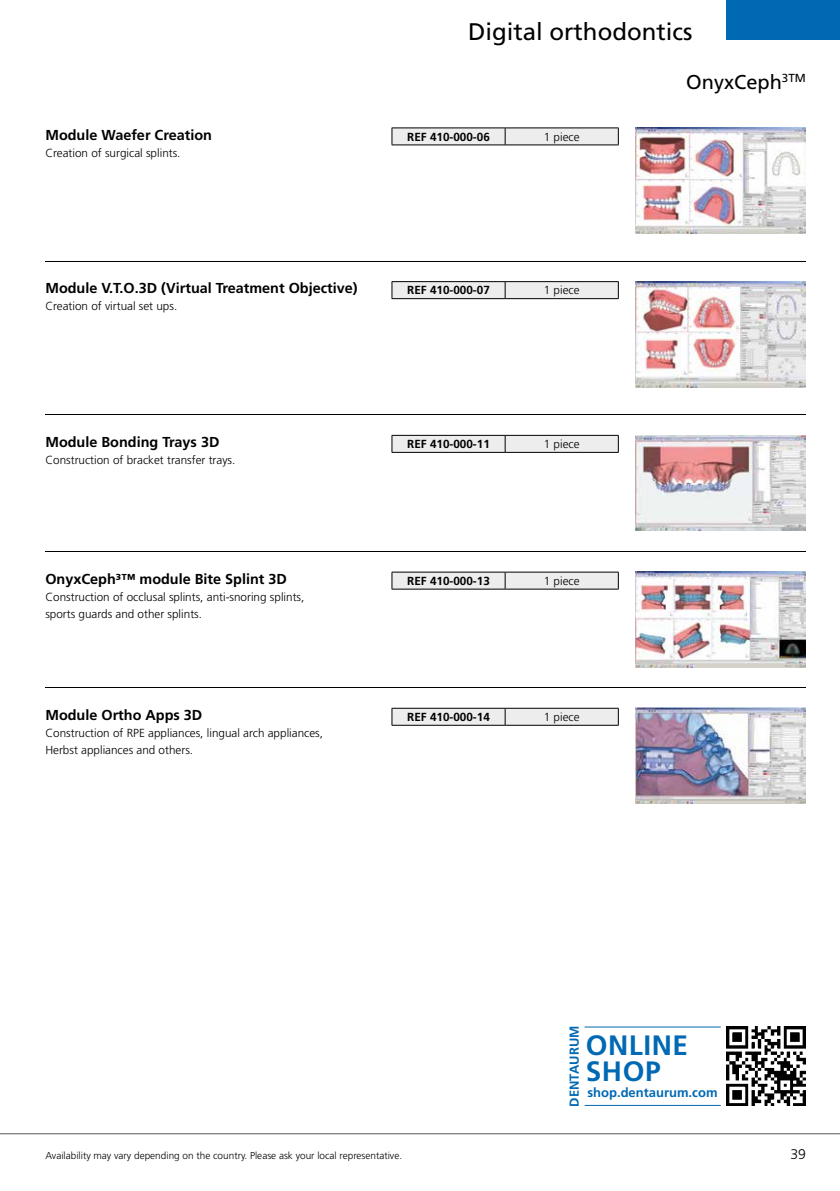
<style>
.page{position:relative;width:840px;height:1191px;background:#fff}
.page>*{position:absolute;margin:0;border:0;box-sizing:border-box;transform-origin:0 0}
.t1{font:700 28px/26px "Frutiger LT Std";letter-spacing:.02em;color:#0069b4}
.t2{font:24px "Frutiger LT Std";color:#000}
.t3{font:20px "Frutiger LT Std";color:#000}
.t4{font:700 14.4px "Frutiger LT Std";color:#000}
.t5{font:300 14px "Frutiger LT Std";color:#000}
.t6{font:700 13px "Frutiger LT Std";color:#0069b4}
.t7{font:300 11.6px/17px "Frutiger LT Std";color:#000}
.t8{font:700 11.6px "Frutiger LT Std";color:#000}
.t9{font:300 10px "Frutiger LT Std";color:#000}
</style>
<div class="page">
<div style="left:726px;top:0;width:113px;height:40px;background:#0069b4"></div>
<hr style="left:0;top:1133px;width:839px;height:1px;background:#575756">
<hr style="left:45px;top:261px;width:760px;height:1px;background:#000">
<img style="left:635px;top:128px;width:170px;height:106px">
<hr style="left:391px;top:145px;width:114px;height:1px;background:#000">
<svg style="left:391px;top:128px;width:227px;height:17px;background:#ddd"></svg>
<hr style="left:505px;top:145px;width:113px;height:1px;background:#000">
<hr style="left:45px;top:414px;width:760px;height:1px;background:#000">
<img style="left:635px;top:281px;width:170px;height:107px">
<hr style="left:391px;top:281px;width:114px;height:1px;background:#000">
<hr style="left:505px;top:281px;width:113px;height:1px;background:#000">
<svg style="left:391px;top:282px;width:227px;height:17px;background:#e2e2e2"></svg>
<hr style="left:505px;top:298px;width:113px;height:1px;background:#000">
<img style="left:635px;top:435px;width:170px;height:96px">
<hr style="left:391px;top:452px;width:114px;height:1px;background:#000">
<svg style="left:391px;top:435px;width:227px;height:17px;background:#ddd"></svg>
<hr style="left:505px;top:452px;width:113px;height:1px;background:#000">
<hr style="left:45px;top:551px;width:760px;height:1px;background:#000">
<img style="left:635px;top:572px;width:170px;height:95px">
<hr style="left:391px;top:589px;width:114px;height:1px;background:#000">
<svg style="left:391px;top:572px;width:227px;height:17px;background:#ddd"></svg>
<hr style="left:505px;top:589px;width:113px;height:1px;background:#000">
<hr style="left:45px;top:687px;width:760px;height:1px;background:#000">
<img style="left:635px;top:708px;width:170px;height:95px">
<hr style="left:391px;top:725px;width:114px;height:1px;background:#000">
<svg style="left:391px;top:708px;width:227px;height:17px;background:#ddd"></svg>
<hr style="left:505px;top:725px;width:113px;height:1px;background:#000">
<img style="left:726px;top:1026px;width:79px;height:80px">
<hr style="left:584px;top:1026px;width:136px;height:1px;background:#0069b4">
<hr style="left:584px;top:1105px;width:136px;height:1px;background:#0069b4">
<h2 class="t2" style="left:468px;top:17px;width:226px">Digital orthodontics</h2>
<h3 class="t3" style="left:686px;top:70px;width:121px">OnyxCeph<sup>3TM</sup></h3>
<p class="t4" style="left:45px;top:126px;width:168px">Module Waefer Creation</p>
<p class="t8" style="left:407px;top:130px;width:84px">REF 410-000-06</p>
<p class="t7" style="left:543px;top:128px;width:37px">1 piece</p>
<p class="t7" style="left:45px;top:144px;width:137px">Creation of surgical splints.</p>
<p class="t4" style="left:45px;top:280px;width:313px">Module V.T.O.3D (Virtual Treatment Objective)</p>
<p class="t8" style="left:407px;top:283px;width:84px">REF 410-000-07</p>
<p class="t7" style="left:543px;top:282px;width:37px">1 piece</p>
<p class="t7" style="left:45px;top:298px;width:133px">Creation of virtual set ups.</p>
<p class="t4" style="left:45px;top:433px;width:175px">Module Bonding Trays 3D</p>
<p class="t8" style="left:407px;top:437px;width:84px">REF 410-000-11</p>
<p class="t7" style="left:543px;top:436px;width:37px">1 piece</p>
<p class="t7" style="left:45px;top:452px;width:191px">Construction of bracket transfer trays.</p>
<p class="t4" style="left:45px;top:570px;width:243px">OnyxCeph³™ module Bite Splint 3D</p>
<p class="t8" style="left:407px;top:574px;width:84px">REF 410-000-13</p>
<p class="t7" style="left:543px;top:572px;width:37px">1 piece</p>
<p class="t7" style="left:45px;top:588px;width:260px">Construction of occlusal splints, anti-snoring splints, sports guards and other splints.</p>
<p class="t4" style="left:45px;top:706px;width:158px">Module Ortho Apps 3D</p>
<p class="t8" style="left:407px;top:710px;width:84px">REF 410-000-14</p>
<p class="t7" style="left:543px;top:708px;width:37px">1 piece</p>
<p class="t7" style="left:45px;top:724px;width:279px">Construction of RPE appliances, lingual arch appliances,<br>Herbst appliances and others.</p>
<p class="t9" style="left:45px;top:1150px;width:358px">Availability may vary depending on the country. Please ask your local representative.</p>
<p class="t6" style="left:566px;top:1107px;width:83px;rotate:-90deg">DENTAURUM</p>
<h1 class="t1" style="left:585px;top:1032px;width:104px">ONLINE<br>SHOP</h1>
<p class="t6" style="left:587px;top:1085px;width:131px">shop.dentaurum.com</p>
<p class="t5" style="left:789px;top:1146px;width:17px">39</p>
</div>
